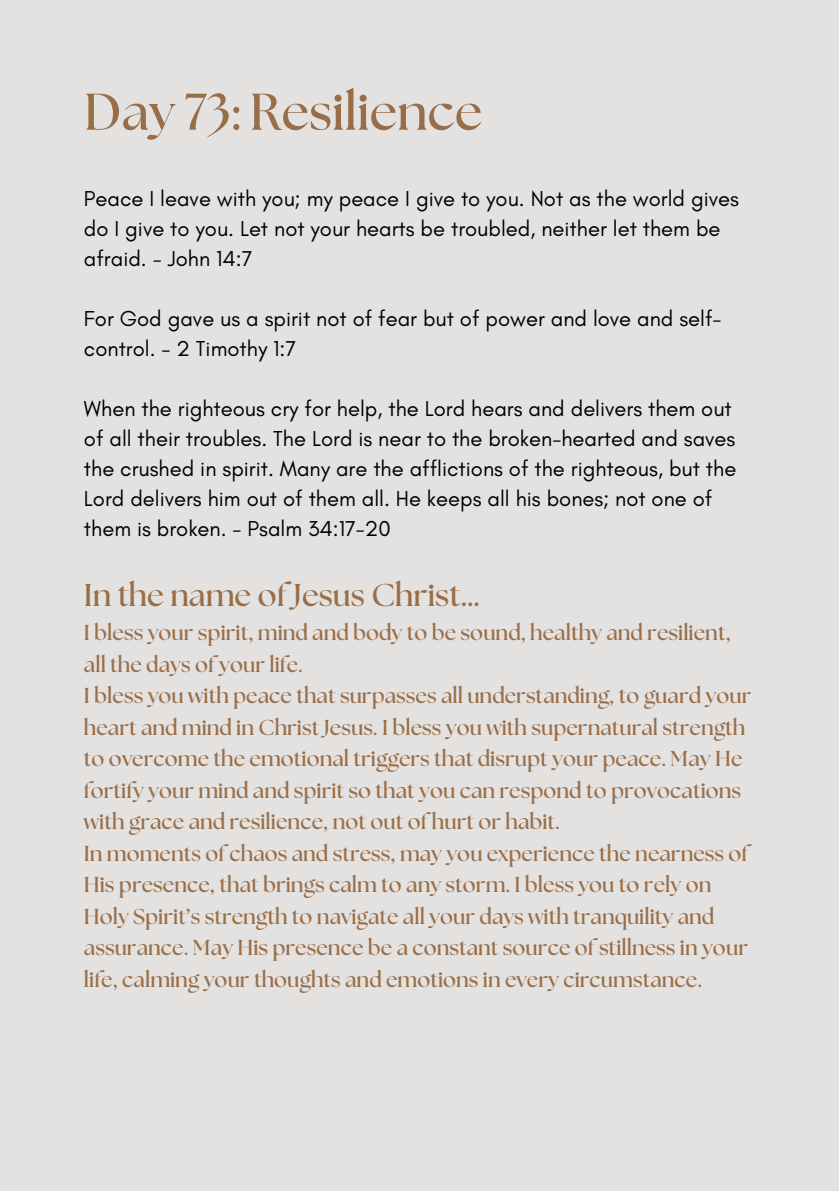
<style>
.page{position:relative;width:839px;height:1191px;background:#fff}
.page>*{position:absolute;margin:0;border:0;box-sizing:border-box;transform-origin:0 0}
.t1{font:700 51.6px "The Seasons";color:#996e47}
.t2{font:700 31.6px "The Seasons";color:#996e47}
.t3{font:22px/30px "Glacial Indifference";color:#000001}
.t4{font:700 21.6px/31.6px "The Seasons";color:#996e47}
</style>
<div class="page">
<div style="left:0;top:0;width:838px;height:1191px;background:#e4e1e1"></div>
<p class="t1" style="left:84px;top:88px;width:400px">Day 73: Resilience</p>
<h1 class="t3" style="left:84px;top:183px;width:656px">Peace I leave with you; my peace I give to you. Not as the world gives do I give to you. Let not your hearts be troubled, neither let them be afraid. - John 14:7</h1>
<p class="t3" style="left:84px;top:303px;width:639px">For God gave us a spirit not of fear but of power and love and self&shy;control. - 2 Timothy 1:7</p>
<p class="t3" style="left:84px;top:393px;width:654px">When the righteous cry for help, the Lord hears and delivers them out of all their troubles. The Lord is near to the broken-hearted and saves the crushed in spirit. Many are the afflictions of the righteous, but the Lord delivers him out of them all. He keeps all his bones; not one of them is broken. - Psalm 34:17-20</p>
<h2 class="t2" style="left:84px;top:580px;width:396px">In the name of Jesus Christ…</h2>
<h2 class="t4" style="left:84px;top:618px;width:669px">I bless your spirit, mind and body to be sound, healthy and resilient, all the days of your life.<br>I bless you with peace that surpasses all understanding, to guard your heart and mind in Christ Jesus. I bless you with supernatural strength to overcome the emotional triggers that disrupt your peace. May He fortify your mind and spirit so that you can respond to provocations with grace and resilience, not out of hurt or habit.<br>In moments of chaos and stress, may you experience the nearness of His presence, that brings calm to any storm. I bless you to rely on Holy Spirit’s strength to navigate all your days with tranquility and assurance. May His presence be a constant source of stillness in your life, calming your thoughts and emotions in every circumstance.</h2>
</div>
